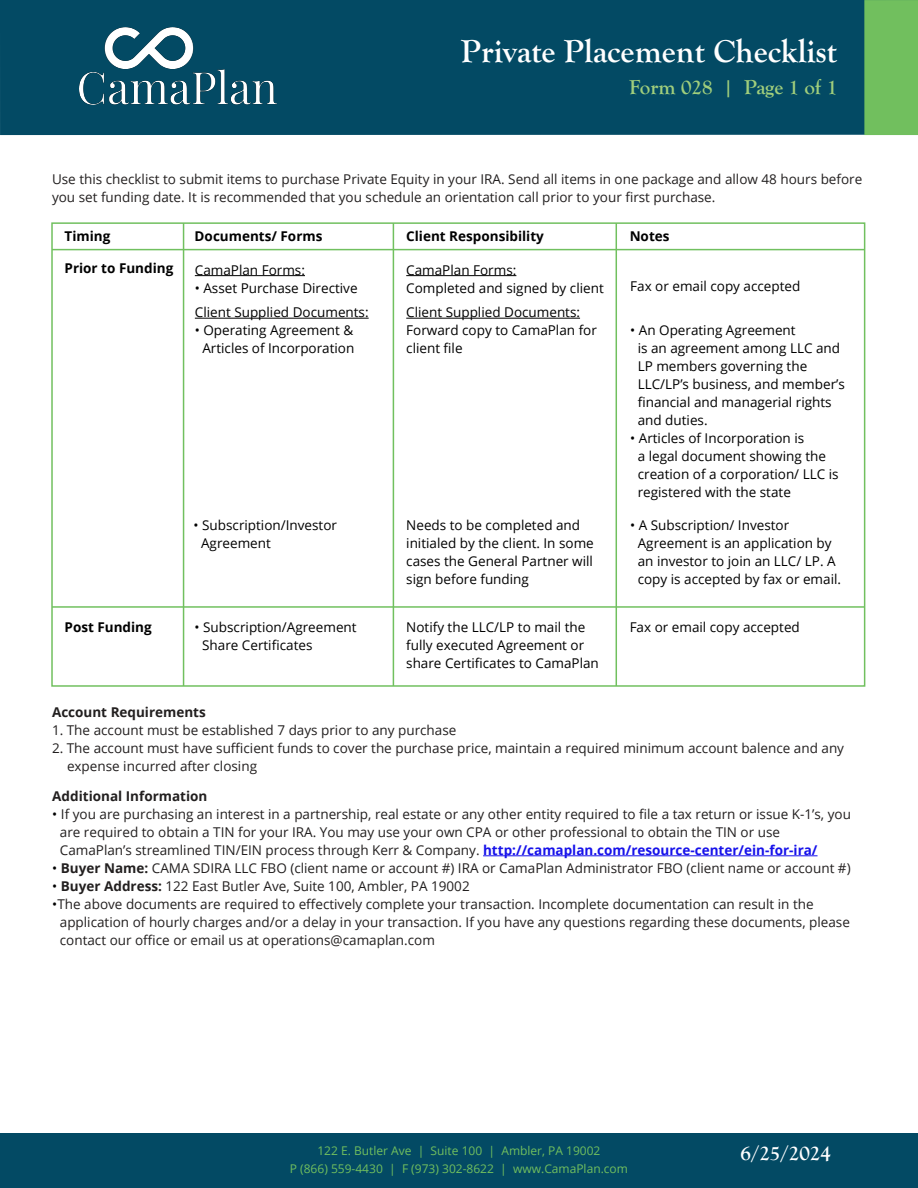
<style>
.page{position:relative;width:918px;height:1188px;background:#fff}
.page>*{position:absolute;margin:0;border:0;box-sizing:border-box;transform-origin:0 0}
.t1{font:700 33px "Goudy Old Style T";color:#fff}
.t2{font:700 21px "Goudy Old Style T";color:#a0ce7c}
.t3{font:700 21px "Goudy Old Style T";color:#fff}
.t4{font:13.5px/18px "Open Sans";color:#221f1f}
.t5{font:13.5px/18px "Open Sans";color:#000}
.t6{font:700 13.5px "Open Sans";color:#000}
.t7{font:700 13.5px "Open Sans";color:#221f1f}
.t8{font:12px "Open Sans";color:#71bf5e}
.s1{color:#000}
.s2{font-weight:700;color:#1611ea}
.s3{font-weight:700}
</style>
<div class="page">
<div style="left:51px;top:222px;width:814px;height:465px;border:2px solid #71c05f"></div>
<hr style="left:183px;top:223px;width:1px;height:463px;background:#71c05f">
<hr style="left:616px;top:223px;width:1px;height:463px;background:#71c05f">
<hr style="left:52px;top:606px;width:813px;height:2px;background:#71c05f">
<hr style="left:52px;top:249px;width:813px;height:1px;background:#71c05f">
<hr style="left:393px;top:223px;width:1px;height:463px;background:#71c05f">
<hr style="left:195px;top:275px;width:110px;height:1px;background:#000">
<hr style="left:195px;top:318px;width:174px;height:1px;background:#000">
<div style="left:0;top:1133px;width:918px;height:55px;background:#034a64"></div>
<div style="left:0;top:0;width:864px;height:135px;background:#034a64"></div>
<div style="left:864px;top:0;width:54px;height:135px;background:#71bf5e"></div>
<hr style="left:483px;top:855px;width:335px;height:1px;background:#1611ea">
<hr style="left:406px;top:275px;width:110px;height:1px;background:#000">
<hr style="left:406px;top:318px;width:174px;height:1px;background:#000">
<img style="left:79px;top:27px;width:198px;height:77px">
<h1 class="t1" style="left:461px;top:33px;width:378px">Private Placement Checklist</h1>
<h2 class="t2" style="left:629px;top:75px;width:210px">Form 028 | Page 1 of 1</h2>
<p class="t4" style="left:52px;top:169px;width:812px">Use this checklist to submit items to purchase Private Equity in your IRA. Send all items in one package and allow 48 hours before you set funding date. It is recommended that you schedule an orientation call prior to your first purchase.</p>
<p class="t6" style="left:65px;top:227px;width:47px">Timing</p>
<p class="t6" style="left:65px;top:259px;width:110px">Prior to Funding</p>
<p class="t6" style="left:65px;top:617px;width:89px">Post Funding</p>
<p class="t6" style="left:195px;top:227px;width:129px">Documents/ Forms</p>
<p class="t5" style="left:195px;top:260px;width:112px">CamaPlan Forms:</p>
<p class="t5" style="left:195px;top:275px;width:175px;line-height:24.6px">• Asset Purchase Directive<br>Client Supplied Documents:</p>
<p class="t5" style="left:195px;top:321px;width:161px;text-align:center">• Operating Agreement &amp;<br>Articles of Incorporation</p>
<p class="t6" style="left:406px;top:227px;width:139px">Client Responsibility</p>
<p class="t5" style="left:406px;top:260px;width:199px">CamaPlan Forms:<br>Completed and signed by client</p>
<p class="t5" style="left:406px;top:303px;width:192px">Client Supplied Documents:<br>Forward copy to CamaPlan for client file</p>
<p class="t6" style="left:630px;top:227px;width:41px">Notes</p>
<p class="t5" style="left:630px;top:277px;width:172px">Fax or email copy accepted</p>
<p class="t5" style="left:638px;top:321px;width:209px;text-indent:-8px">• An Operating Agreement<br>is an agreement among LLC and<br>LP members governing the<br>LLC/LP’s business, and member’s financial and managerial rights and duties.</p>
<p class="t5" style="left:638px;top:429px;width:202px;text-indent:-8px">• Articles of Incorporation is<br>a legal document showing the creation of a corporation/ LLC is registered with the state</p>
<p class="t5" style="left:406px;top:516px;width:189px">Needs to be completed and initialed by the client. In some cases the General Partner will sign before funding</p>
<p class="t5" style="left:201px;top:516px;width:137px;text-indent:-8px">• Subscription/Investor<br>Agreement</p>
<p class="t5" style="left:638px;top:516px;width:205px;text-indent:-8px">• A Subscription/ Investor<br>Agreement is an application by an investor to join an LLC/ LP. A copy is accepted by fax or email.</p>
<p class="t5" style="left:202px;top:617px;width:156px;text-indent:-8px">• Subscription/Agreement<br>Share Certificates</p>
<p class="t5" style="left:406px;top:618px;width:194px">Notify the LLC/LP to mail the fully executed Agreement or share Certificates to CamaPlan</p>
<p class="t5" style="left:630px;top:617px;width:172px">Fax or email copy accepted</p>
<p class="t7" style="left:52px;top:703px;width:155px">Account Requirements</p>
<p class="t4" style="left:52px;top:721px;width:406px">1. The account must be established 7 days prior to any purchase</p>
<p class="t4" style="left:67px;top:739px;width:779px;text-indent:-15px">2. The account must have sufficient funds to cover the purchase price, maintain a required minimum account balence and any expense incurred after closing</p>
<p class="t7" style="left:52px;top:786px;width:157px">Additional Information</p>
<p class="t4" style="left:60px;top:805px;width:793px;text-indent:-8px"><span class="s1">•</span> If you are purchasing an interest in a partnership, real estate or any other entity required to file a tax return or issue K-1’s, you are required to obtain a TIN for your IRA. You may use your own CPA or other professional to obtain the TIN or use<br>CamaPlan’s streamlined TIN/EIN process through Kerr &amp; Company. <span class="s2">http://camaplan.com/resource-center/ein-for-ira/</span></p>
<p class="t4" style="left:52px;top:859px;width:800px"><span class="s1">•</span> <span class="s3">Buyer Name:</span> CAMA SDIRA LLC FBO (client name or account #) IRA or CamaPlan Administrator FBO (client name or account #)</p>
<p class="t4" style="left:52px;top:877px;width:419px"><span class="s1">•</span> <span class="s3">Buyer Address:</span> 122 East Butler Ave, Suite 100, Ambler, PA 19002</p>
<p class="t4" style="left:60px;top:895px;width:792px;text-indent:-8px"><span class="s1">•</span>The above documents are required to effectively complete your transaction. Incomplete documentation can result in the application of hourly charges and/or a delay in your transaction. If you have any questions regarding these documents, please contact our office or email us at operations@camaplan.com</p>
<p class="t8" style="left:317px;top:1143px;width:285px">122 E. Butler Ave | Suite 100 | Ambler, PA 19002</p>
<h2 class="t3" style="left:741px;top:1141px;width:92px">6/25/2024</h2>
<p class="t8" style="left:290px;top:1161px;width:340px">P (866) 559-4430 | F (973) 302-8622 | www.CamaPlan.com</p>
</div>
